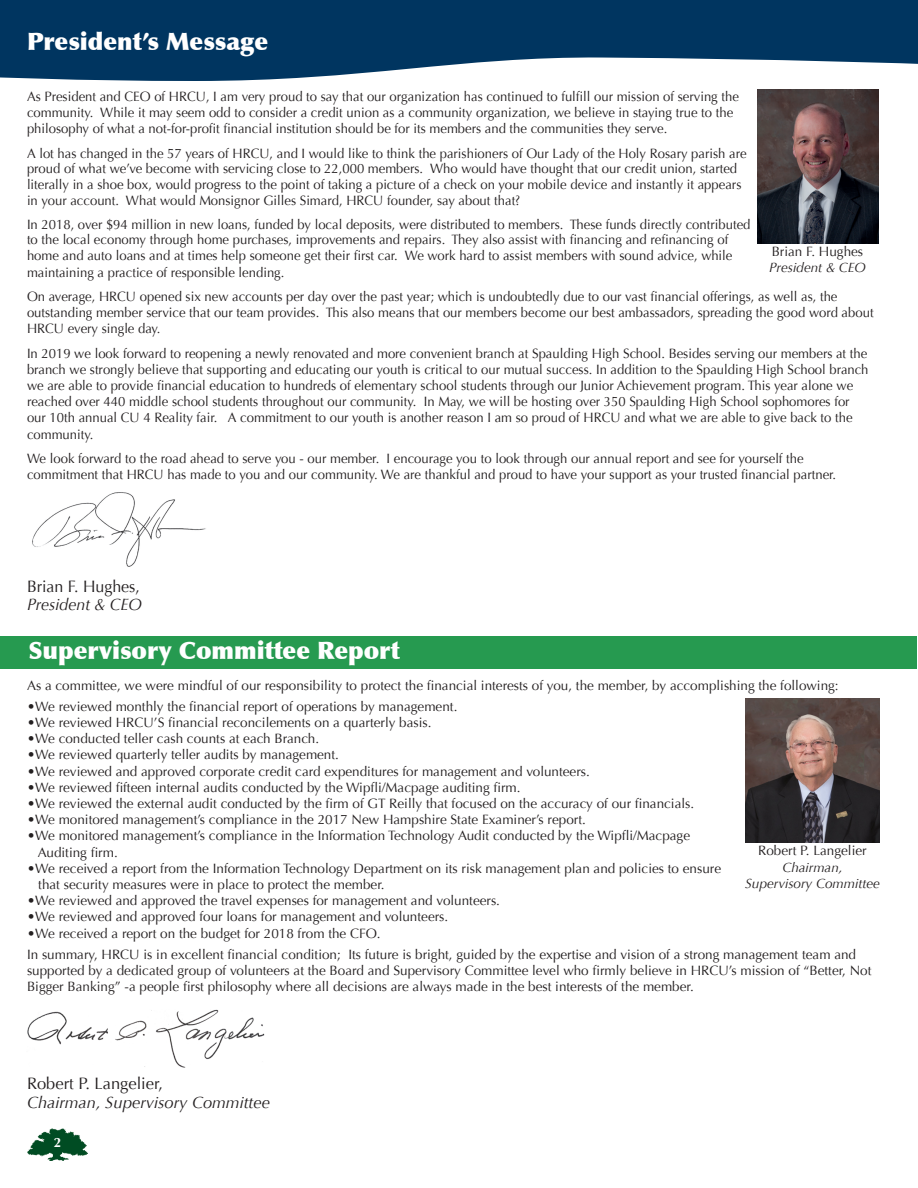
<style>
.page{position:relative;width:918px;height:1188px;background:#fff}
.page>*{position:absolute;margin:0;border:0;box-sizing:border-box;transform-origin:0 0}
.t1{font:900 24px "Optima";color:#fff}
.t2{font:italic 16.5px/19.8px "Optima";color:#231f20}
.t3{font:16.5px/18px "Optima";color:#231f20}
.t4{font:13.5px/16.2px "Optima";color:#231f20}
.t5{font:italic 13.5px/16.2px "Optima";color:#231f20;text-align:center}
.t6{font:700 13.5px "Optima";color:#fff}
.s1{font-style:italic}
.s2{font-style:normal}
</style>
<div class="page">
<svg style="left:0;top:0;width:918px;height:81px;background:#275478"></svg>
<img style="left:27px;top:1129px;width:61px;height:31px">
<img style="left:757px;top:90px;width:122px;height:153px">
<div style="left:0;top:636px;width:917px;height:33px;background:#269a50"></div>
<img style="left:745px;top:699px;width:134px;height:143px">
<img style="left:32px;top:492px;width:174px;height:75px">
<img style="left:27px;top:1010px;width:238px;height:58px">
<p class="t1" style="left:27px;top:27px;width:243px">President’s Message</p>
<p class="t4" style="left:27px;top:89px;width:713px">As President and CEO of HRCU, I am very proud to say that our organization has continued to fulfill our mission of serving the community. While it may seem odd to consider a credit union as a community organization, we believe in staying true to the philosophy of what a not-for-profit financial institution should be for its members and the communities they serve.</p>
<p class="t4" style="left:27px;top:145px;width:721px;line-height:15.8px">A lot has changed in the 57 years of HRCU, and I would like to think the parishioners of Our Lady of the Holy Rosary parish are proud of what we’ve become with servicing close to 22,000 members. Who would have thought that our credit union, started literally in a shoe box, would progress to the point of taking a picture of a check on your mobile device and instantly it appears in your account. What would Monsignor Gilles Simard, HRCU founder, say about that?</p>
<p class="t4" style="left:27px;top:217px;width:725px;line-height:15.8px">In 2018, over $94 million in new loans, funded by local deposits, were distributed to members. These funds directly contributed to the local economy through home purchases, improvements and repairs. They also assist with financing and refinancing of home and auto loans and at times help someone get their first car. We work hard to assist members with sound advice, while maintaining a practice of responsible lending.</p>
<p class="t4" style="left:27px;top:288px;width:848px">On average, HRCU opened six new accounts per day over the past year; which is undoubtedly due to our vast financial offerings, as well as, the outstanding member service that our team provides. This also means that our members become our best ambassadors, spreading the good word about<br>HRCU every single day.</p>
<p class="t4" style="left:27px;top:345px;width:843px">In 2019 we look forward to reopening a newly renovated and more convenient branch at Spaulding High School. Besides serving our members at the branch we strongly believe that supporting and educating our youth is critical to our mutual success. In addition to the Spaulding High School branch we are able to provide financial education to hundreds of elementary school students through our Junior Achievement program. This year alone we reached over 440 middle school students throughout our community. In May, we will be hosting over 350 Spaulding High School sophomores for our 10th annual CU 4 Reality fair. A commitment to our youth is another reason I am so proud of HRCU and what we are able to give back to the community.</p>
<p class="t4" style="left:27px;top:450px;width:811px">We look forward to the road ahead to serve you - our member. I encourage you to look through our annual report and see for yourself the commitment that HRCU has made to you and our community. We are thankful and proud to have your support as your trusted financial partner.</p>
<p class="t4" style="left:772px;top:243px;width:93px">Brian F. Hughes</p>
<p class="t5" style="left:769px;top:259px;width:98px">President &amp; CEO</p>
<p class="t3" style="left:27px;top:577px;width:116px">Brian F. Hughes,<br><span class="s1">President &amp; CEO</span></p>
<p class="t1" style="left:28px;top:636px;width:373px">Supervisory Committee Report</p>
<p class="t4" style="left:27px;top:677px;width:813px">As a committee, we were mindful of our responsibility to protect the financial interests of you, the member, by accomplishing the following:</p>
<p class="t4" style="left:27px;top:698px;width:432px">•We reviewed monthly the financial report of operations by management.</p>
<p class="t4" style="left:27px;top:715px;width:406px">•We reviewed HRCU’S financial reconcilements on a quarterly basis.</p>
<p class="t4" style="left:27px;top:731px;width:294px">•We conducted teller cash counts at each Branch.</p>
<p class="t4" style="left:27px;top:747px;width:314px">•We reviewed quarterly teller audits by management.</p>
<p class="t4" style="left:27px;top:763px;width:564px">•We reviewed and approved corporate credit card expenditures for management and volunteers.</p>
<p class="t4" style="left:27px;top:779px;width:495px">•We reviewed fifteen internal audits conducted by the Wipfli/Macpage auditing firm.</p>
<p class="t4" style="left:27px;top:796px;width:669px">•We reviewed the external audit conducted by the firm of GT Reilly that focused on the accuracy of our financials.</p>
<p class="t4" style="left:27px;top:812px;width:560px">•We monitored management’s compliance in the 2017 New Hampshire State Examiner’s report.</p>
<p class="t4" style="left:38px;top:828px;width:654px;text-indent:-11px">•We monitored management’s compliance in the Information Technology Audit conducted by the Wipfli/Macpage<br>Auditing firm.</p>
<p class="t4" style="left:38px;top:860px;width:684px;text-indent:-11px">•We received a report from the Information Technology Department on its risk management plan and policies to ensure that security measures were in place to protect the member.</p>
<p class="t4" style="left:27px;top:893px;width:475px">•We reviewed and approved the travel expenses for management and volunteers.</p>
<p class="t4" style="left:27px;top:909px;width:423px">•We reviewed and approved four loans for management and volunteers.</p>
<p class="t4" style="left:27px;top:925px;width:355px">•We received a report on the budget for 2018 from the CFO.</p>
<p class="t4" style="left:27px;top:946px;width:846px">In summary, HRCU is in excellent financial condition; Its future is bright, guided by the expertise and vision of a strong management team and supported by a dedicated group of volunteers at the Board and Supervisory Committee level who firmly believe in HRCU’s mission of “Better, Not<br>Bigger Banking” -a people first philosophy where all decisions are always made in the best interests of the member.</p>
<p class="t4" style="left:758px;top:843px;width:110px">Robert P. Langelier</p>
<p class="t5" style="left:745px;top:859px;width:136px">Chairman,<br>Supervisory Committee</p>
<p class="t2" style="left:27px;top:1073px;width:244px"><span class="s2">Robert P. Langelier,<br></span>Chairman, Supervisory Committee</p>
<p class="t6" style="left:54px;top:1135px;width:9px">2</p>
</div>
